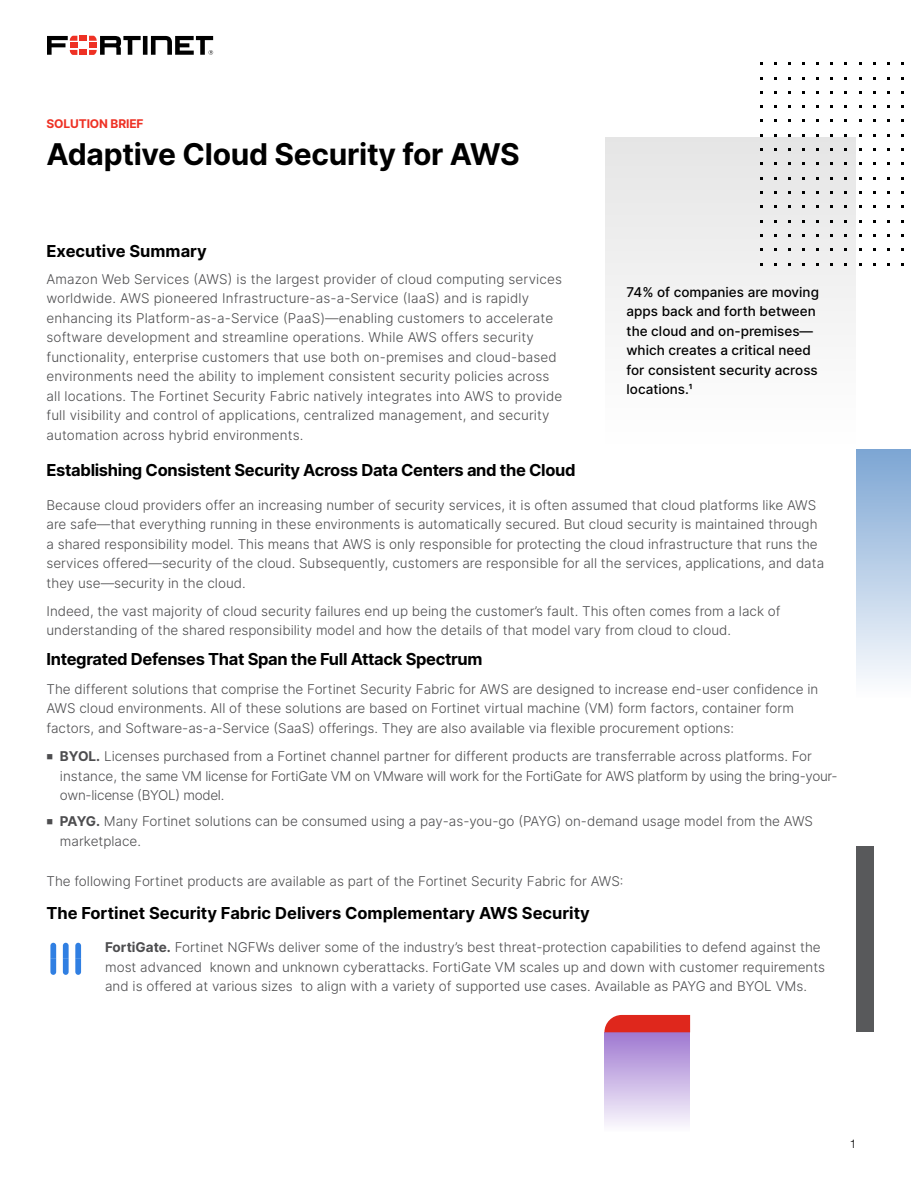
<style>
.page{position:relative;width:918px;height:1188px;background:#fff}
.page>*{position:absolute;margin:0;border:0;box-sizing:border-box;transform-origin:0 0}
.t1{font:700 30px "Inter";letter-spacing:-.01em;color:#000}
.t2{font:700 16.5px "Inter";letter-spacing:-.02em;color:#000}
.t3{font:700 16.5px "Inter";color:#000}
.t4{font:300 13.5px/19.5px "Inter";color:#4d4d4f}
.t5{font:300 13.5px/19.5px "Inter";letter-spacing:-.02em;color:#4d4d4f}
.t6{font:500 13.5px/19.5px "Inter";color:#000}
.t7{font:700 12px "Inter";letter-spacing:-.01em;color:#ee3124}
.t8{font:300 12px "Helvetica Neue LT Pro";color:#000}
.s1{font-weight:700}
</style>
<div class="page">
<div style="left:79px;top:36px;width:8px;height:5px;background:#ee3124"></div>
<div style="left:79px;top:50px;width:8px;height:5px;background:#ee3124"></div>
<svg style="left:47px;top:36px;width:30px;height:19px"></svg>
<svg style="left:89px;top:36px;width:124px;height:19px"></svg>
<div style="left:605px;top:138px;width:251px;height:309px;background:#f2f2f2"></div>
<svg style="left:50px;top:943px;width:6px;height:32px"></svg>
<svg style="left:63px;top:943px;width:6px;height:32px"></svg>
<svg style="left:75px;top:943px;width:6px;height:32px"></svg>
<div style="left:604px;top:1032px;width:86px;height:99px;background:linear-gradient(to bottom,#9f78d1,#fcfbfe)"></div>
<div style="left:856px;top:846px;width:18px;height:186px;background:#58595b"></div>
<div style="left:856px;top:449px;width:54px;height:249px;background:linear-gradient(to bottom,#7ca5d3,#fefefe)"></div>
<svg style="left:604px;top:1015px;width:86px;height:17px"></svg>
<p class="t7" style="left:46px;top:115px;width:99px">SOLUTION BRIEF</p>
<h1 class="t1" style="left:46px;top:132px;width:475px">Adaptive Cloud Security for AWS</h1>
<p class="t3" style="left:46px;top:239px;width:162px">Executive Summary</p>
<p class="t4" style="left:46px;top:269px;width:517px">Amazon Web Services (AWS) is the largest provider of cloud computing services worldwide. AWS pioneered Infrastructure-as-a-Service (IaaS) and is rapidly enhancing its Platform-as-a-Service (PaaS)—enabling customers to accelerate software development and streamline operations. While AWS offers security functionality, enterprise customers that use both on-premises and cloud-based environments need the ability to implement consistent security policies across all locations. The Fortinet Security Fabric natively integrates into AWS to provide full visibility and control of applications, centralized management, and security automation across hybrid environments.</p>
<p class="t2" style="left:46px;top:458px;width:531px">Establishing Consistent Security Across Data Centers and the Cloud</p>
<p class="t6" style="left:627px;top:282px;width:194px">74% of companies are moving apps back and forth between the cloud and on-premises— which creates a critical need for consistent security across locations.1</p>
<p class="t4" style="left:46px;top:495px;width:779px">Because cloud providers offer an increasing number of security services, it is often assumed that cloud platforms like AWS are safe—that everything running in these environments is automatically secured. But cloud security is maintained through a shared responsibility model. This means that AWS is only responsible for protecting the cloud infrastructure that runs the services offered—security of the cloud. Subsequently, customers are responsible for all the services, applications, and data they use—security in the cloud.</p>
<p class="t4" style="left:46px;top:601px;width:736px">Indeed, the vast majority of cloud security failures end up being the customer’s fault. This often comes from a lack of understanding of the shared responsibility model and how the details of that model vary from cloud to cloud.</p>
<p class="t2" style="left:46px;top:647px;width:438px">Integrated Defenses That Span the Full Attack Spectrum</p>
<p class="t4" style="left:46px;top:679px;width:773px">The different solutions that comprise the Fortinet Security Fabric for AWS are designed to increase end-user confidence in<br>AWS cloud environments. All of these solutions are based on Fortinet virtual machine (VM) form factors, container form factors, and Software-as-a-Service (SaaS) offerings. They are also available via flexible procurement options:</p>
<p class="t5" style="left:60px;top:746px;width:779px;text-indent:-13px">■ <span class="s1">BYOL.</span> Licenses purchased from a Fortinet channel partner for different products are transferrable across platforms. For instance, the same VM license for FortiGate VM on VMware will work for the FortiGate for AWS platform by using the bring-your&shy;own-license (BYOL) model.</p>
<p class="t4" style="left:60px;top:812px;width:755px;text-indent:-13px">■ <span class="s1">PAYG.</span> Many Fortinet solutions can be consumed using a pay-as-you-go (PAYG) on-demand usage model from the AWS marketplace.</p>
<p class="t4" style="left:46px;top:871px;width:579px">The following Fortinet products are available as part of the Fortinet Security Fabric for AWS:</p>
<p class="t3" style="left:46px;top:901px;width:545px">The Fortinet Security Fabric Delivers Complementary AWS Security</p>
<p class="t4" style="left:105px;top:937px;width:721px"><span class="s1">FortiGate.</span> Fortinet NGFWs deliver some of the industry’s best threat-protection capabilities to defend against the most advanced known and unknown cyberattacks. FortiGate VM scales up and down with customer requirements and is offered at various sizes to align with a variety of supported use cases. Available as PAYG and BYOL VMs.</p>
<p class="t8" style="left:850px;top:1136px;width:8px">1</p>
</div>
